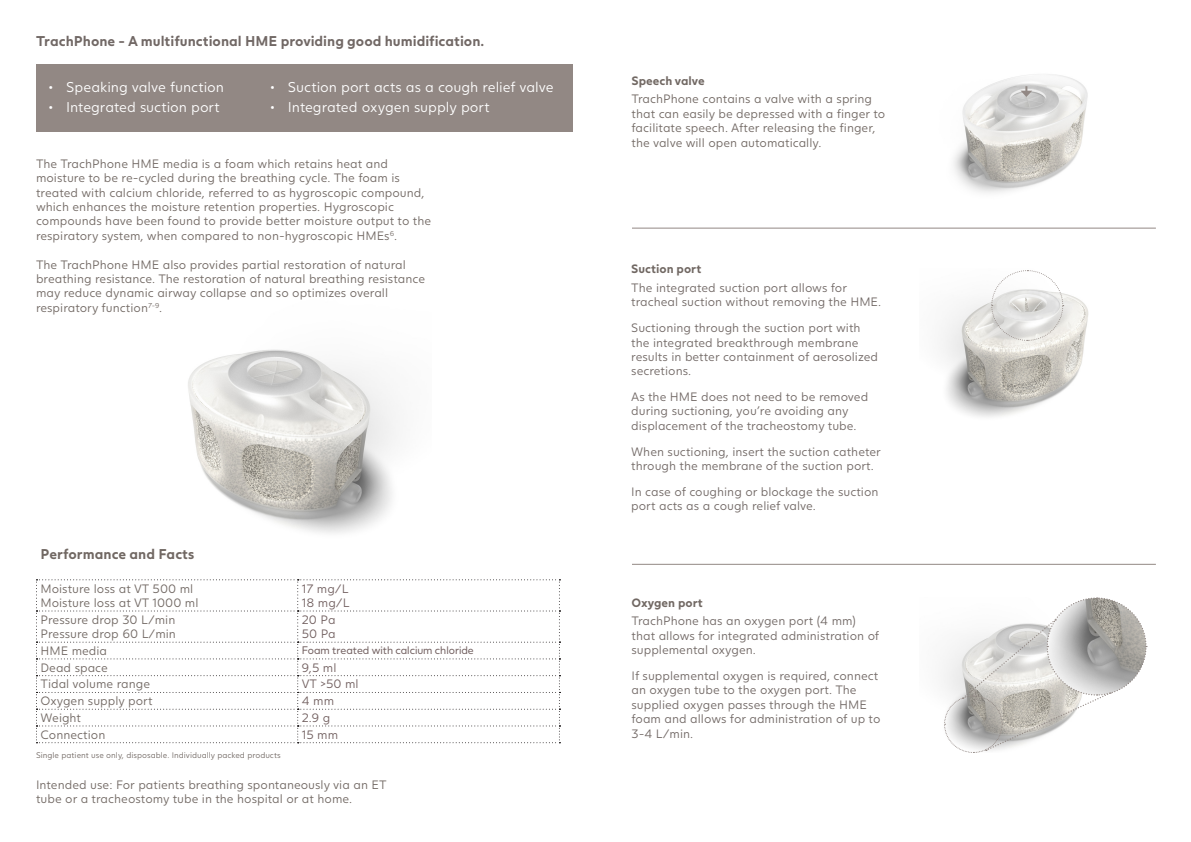
<style>
.page{position:relative;width:1191px;height:842px;background:#fff}
.page>*{position:absolute;margin:0;border:0;box-sizing:border-box;transform-origin:0 0}
.t1{font:300 14px "Juli Sans";letter-spacing:-.005em;color:#fff}
.t2{font:700 14px "Juli Sans";color:#716865}
.t3{font:700 14px "Juli Sans";color:#716863}
.Body{font:300 12px/14.4px "Juli Sans";color:#716863}
.Body-2{font:300 12px/14.4px "Juli Sans";color:#716865}
.t4{font:300 12px "Juli Sans";color:#726060}
.Sub_heading_smaller{font:700 12px "Juli Sans";color:#716863}
.t5{font:11px "Juli Display";color:#726060}
.t6{font:300 8px "Juli Sans";color:#716863}
</style>
<div class="page">
<img style="left:953px;top:74px;width:135px;height:119px">
<img style="left:941px;top:293px;width:148px;height:124px">
<svg style="left:990px;top:270px;width:73px;height:71px"></svg>
<hr style="left:632px;top:228px;width:523px;height:1px;background:#928884">
<hr style="left:632px;top:564px;width:523px;height:1px;background:#928884">
<svg style="left:943px;top:597px;width:204px;height:156px"></svg>
<svg style="left:1020px;top:86px;width:12px;height:11px"></svg>
<img style="left:188px;top:349px;width:210px;height:184px">
<svg style="left:36px;top:579px;width:524px;height:164px"></svg>
<div style="left:36px;top:64px;width:536px;height:68px;background:#928884"></div>
<p class="t2" style="left:36px;top:33px;width:450px">TrachPhone - A multifunctional HME providing good humidification.</p>
<p class="t1" style="left:48px;top:79px;width:177px">• Speaking valve function</p>
<p class="t1" style="left:48px;top:99px;width:173px">• Integrated suction port</p>
<p class="t1" style="left:270px;top:79px;width:285px">• Suction port acts as a cough relief valve</p>
<p class="t1" style="left:270px;top:99px;width:221px">• Integrated oxygen supply port</p>
<p class="Body" style="left:36px;top:156px;width:397px">The TrachPhone HME media is a foam which retains heat and moisture to be re-cycled during the breathing cycle. The foam is treated with calcium chloride, referred to as hygroscopic compound, which enhances the moisture retention properties. Hygroscopic compounds have been found to provide better moisture output to the respiratory system, when compared to non-hygroscopic HMEs<sup>6</sup>.</p>
<p class="Body" style="left:36px;top:257px;width:391px">The TrachPhone HME also provides partial restoration of natural breathing resistance. The restoration of natural breathing resistance may reduce dynamic airway collapse and so optimizes overall respiratory function<sup>7-9</sup>.</p>
<p class="t3" style="left:40px;top:545px;width:155px">Performance and Facts</p>
<p class="Body" style="left:40px;top:581px;width:154px">Moisture loss at VT 500 ml</p>
<p class="Body" style="left:40px;top:595px;width:159px">Moisture loss at VT 1000 ml</p>
<p class="Body" style="left:40px;top:612px;width:136px">Pressure drop 30 L/min</p>
<p class="Body" style="left:40px;top:627px;width:137px">Pressure drop 60 L/min</p>
<p class="t4" style="left:302px;top:581px;width:48px">17 mg/L</p>
<p class="t4" style="left:302px;top:596px;width:49px">18 mg/L</p>
<p class="t4" style="left:302px;top:612px;width:35px">20 Pa</p>
<p class="t4" style="left:302px;top:627px;width:36px">50 Pa</p>
<p class="Body" style="left:40px;top:643px;width:68px">HME media</p>
<p class="t5" style="left:302px;top:644px;width:173px">Foam treated with calcium chloride</p>
<p class="Body" style="left:40px;top:660px;width:69px">Dead space</p>
<p class="t4" style="left:302px;top:660px;width:36px">9,5 ml</p>
<p class="Body" style="left:40px;top:677px;width:111px">Tidal volume range</p>
<p class="t4" style="left:302px;top:677px;width:58px">VT &gt;50 ml</p>
<p class="Body" style="left:40px;top:694px;width:114px">Oxygen supply port</p>
<p class="t4" style="left:302px;top:694px;width:34px">4 mm</p>
<p class="Body" style="left:40px;top:710px;width:42px">Weight</p>
<p class="t4" style="left:302px;top:711px;width:30px">2.9 g</p>
<p class="Body" style="left:40px;top:727px;width:66px">Connection</p>
<p class="t4" style="left:302px;top:727px;width:38px">15 mm</p>
<p class="t6" style="left:36px;top:751px;width:246px">Single patient use only, disposable. Individually packed products</p>
<p class="Body" style="left:36px;top:777px;width:352px">Intended use: For patients breathing spontaneously via an ET tube or a tracheostomy tube in the hospital or at home.</p>
<p class="Sub_heading_smaller" style="left:631px;top:73px;width:75px">Speech valve</p>
<p class="Body" style="left:631px;top:92px;width:255px">TrachPhone contains a valve with a spring that can easily be depressed with a finger to facilitate speech. After releasing the finger, the valve will open automatically.</p>
<p class="Sub_heading_smaller" style="left:631px;top:262px;width:72px">Suction port</p>
<p class="Body-2" style="left:631px;top:280px;width:251px">The integrated suction port allows for tracheal suction without removing the HME.</p>
<p class="Body-2" style="left:631px;top:321px;width:248px">Suctioning through the suction port with the integrated breakthrough membrane results in better containment of aerosolized secretions.</p>
<p class="Body-2" style="left:631px;top:390px;width:238px">As the HME does not need to be removed during suctioning, you’re avoiding any displacement of the tracheostomy tube.</p>
<p class="Body-2" style="left:631px;top:444px;width:251px">When suctioning, insert the suction catheter through the membrane of the suction port.</p>
<p class="Body-2" style="left:631px;top:484px;width:249px">In case of coughing or blockage the suction port acts as a cough relief valve.</p>
<p class="Sub_heading_smaller" style="left:631px;top:595px;width:73px">Oxygen port</p>
<p class="Body-2" style="left:631px;top:614px;width:249px">TrachPhone has an oxygen port (4 mm) that allows for integrated administration of supplemental oxygen.</p>
<p class="Body-2" style="left:631px;top:668px;width:250px">If supplemental oxygen is required, connect an oxygen tube to the oxygen port. The supplied oxygen passes through the HME foam and allows for administration of up to 3-4 L/min.</p>
</div>
